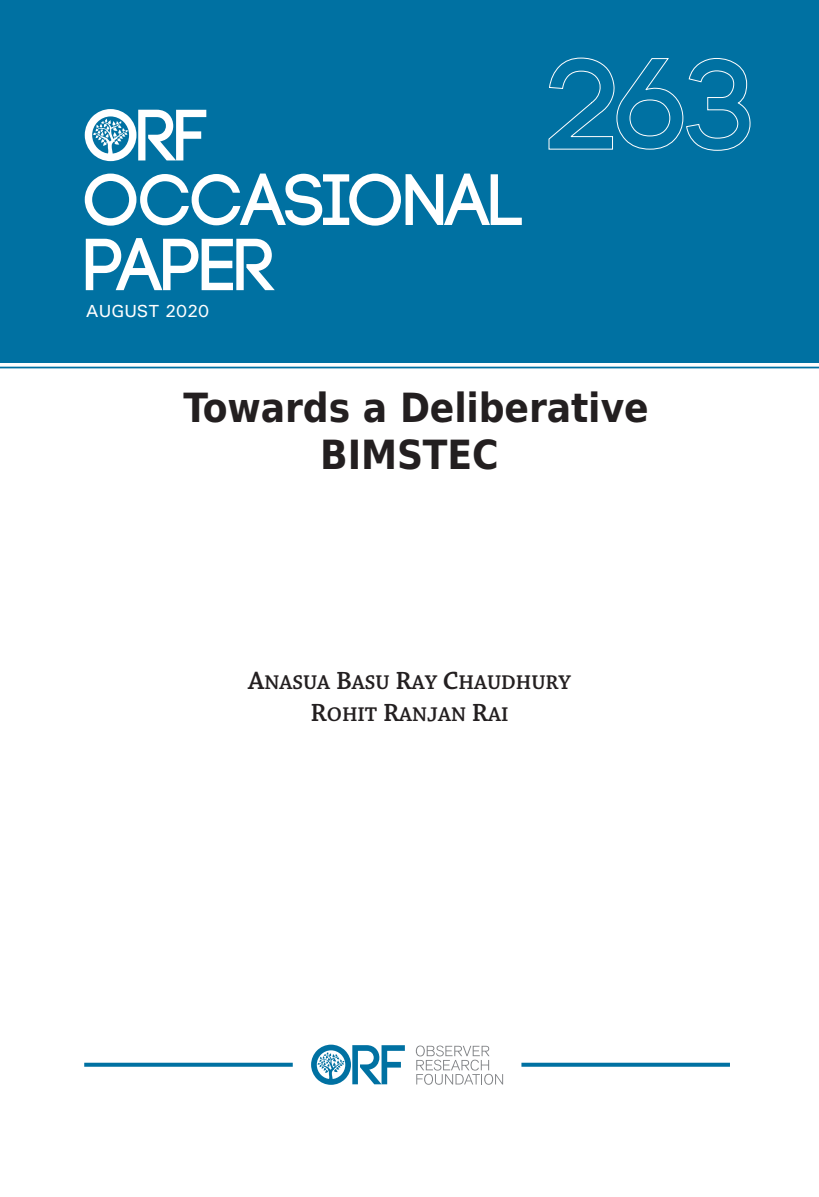
<style>
.page{position:relative;width:819px;height:1197px;background:#fff}
.page>*{position:absolute;margin:0;border:0;box-sizing:border-box;transform-origin:0 0}
.t1{font:700 40.25px/46.9px "DejaVu Sans Condensed";letter-spacing:-.005em;color:#231f20;text-align:center}
.t2{font:600 21px/31.5px "Chaparral Pro";color:#231f20;text-align:center}
.t3{font:17.5px "Univers";color:#fff}
.s1{font-size:26.25px}
</style>
<div class="page">
<div style="left:0;top:0;width:819px;height:362px;background:#0071a2"></div>
<svg style="left:0;top:366px;width:819px;height:3px;background:#6aabc8"></svg>
<svg style="left:85px;top:109px;width:121px;height:52px"></svg>
<svg style="left:85px;top:174px;width:437px;height:52px"></svg>
<svg style="left:86px;top:238px;width:189px;height:52px"></svg>
<svg style="left:416px;top:1046px;width:87px;height:39px"></svg>
<svg style="left:311px;top:1045px;width:94px;height:40px"></svg>
<svg style="left:84px;top:1062px;width:209px;height:5px"></svg>
<svg style="left:521px;top:1062px;width:209px;height:5px"></svg>
<svg style="left:548px;top:57px;width:202px;height:94px"></svg>
<p class="t3" style="left:86px;top:305px;width:125px">AUGUST 2020</p>
<h1 class="t1" style="left:184px;top:388px;width:467px">Towards a Deliberative<br>BIMSTEC</h1>
<p class="t2" style="left:248px;top:668px;width:324px"><span class="s1">A</span>NASUA <span class="s1">B</span>ASU <span class="s1">R</span>AY <span class="s1">C</span>HAUDHURY<br><span class="s1">R</span>OHIT <span class="s1">R</span>ANJAN <span class="s1">R</span>AI</p>
</div>
